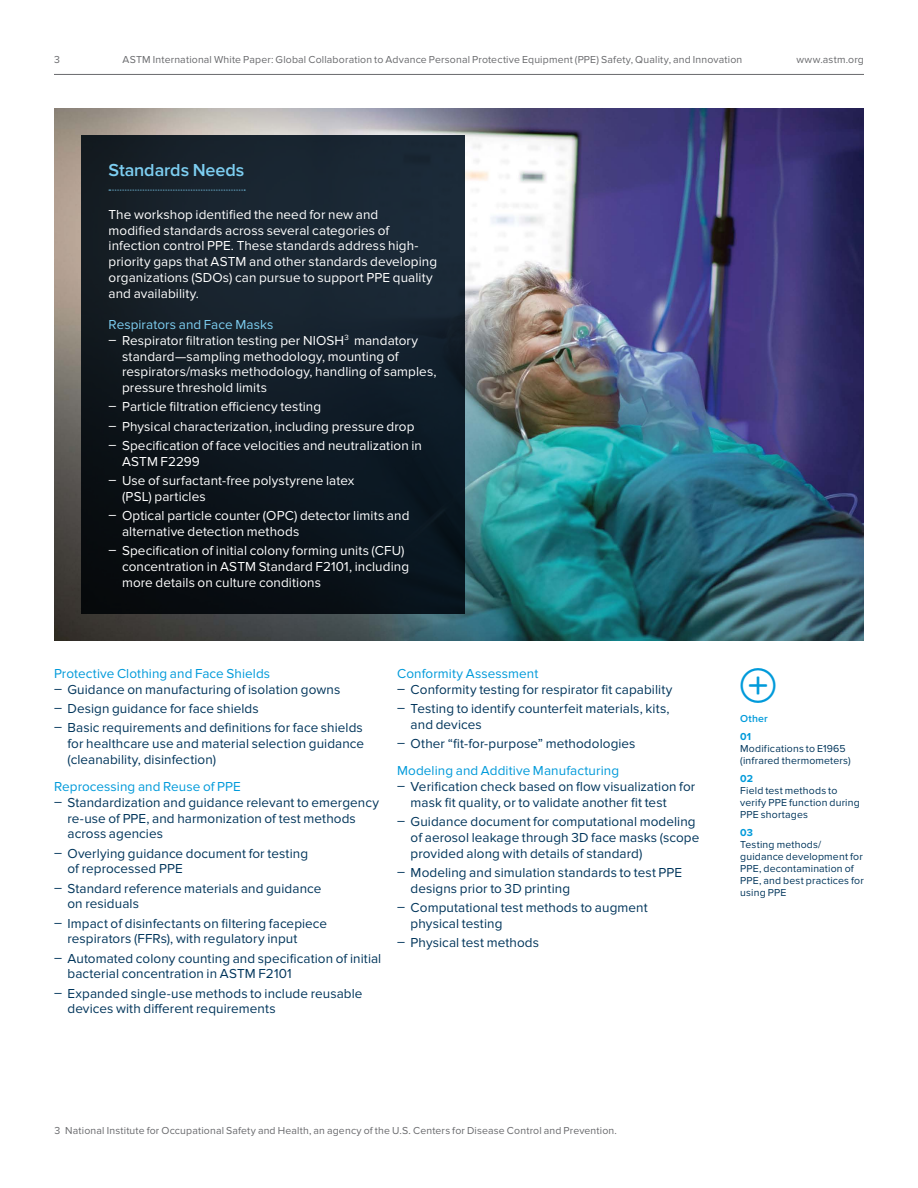
<style>
.page{position:relative;width:918px;height:1188px;background:#fff}
.page>*{position:absolute;margin:0;border:0;box-sizing:border-box;transform-origin:0 0}
.t1{font:300 36px "Font Awesome 5 Pro";color:#009ada}
.t2{font:600 18px "Proxima Nova";letter-spacing:-.005em;color:#7dcef1}
.t3{font:13.5px/15.8px "Proxima Nova";letter-spacing:.005em;color:#00355b}
.t4{font:13.5px/15.8px "Proxima Nova";letter-spacing:.005em;color:#fff}
.t5{font:13.5px "Proxima Nova";letter-spacing:.005em;color:#009ada}
.t6{font:13.5px "Proxima Nova";letter-spacing:.005em;color:#7dcef1}
.t7{font:10.5px "Proxima Nova";letter-spacing:.015em;color:#696a6d}
.t8{font:10.5px/12px "Proxima Nova";letter-spacing:.015em;color:#00355b}
.t9{font:700 10.5px "Proxima Nova";color:#009ada}
.t10{font:600 10.5px "Proxima Nova";letter-spacing:.015em;color:#009ada}
</style>
<div class="page">
<hr style="left:54px;top:74px;width:810px;height:1px;background:#696a6d">
<img style="left:54px;top:108px;width:810px;height:533px">
<div style="left:82px;top:135px;width:383px;height:479px;background:linear-gradient(to bottom,#1d2a36,#060e14)"></div>
<svg style="left:109px;top:190px;width:136px;height:1px"></svg>
<p class="t7" style="left:54px;top:53px;width:7px">3</p>
<p class="t7" style="left:123px;top:53px;width:621px">ASTM International White Paper: Global Collaboration to Advance Personal Protective Equipment (PPE) Safety, Quality, and Innovation</p>
<p class="t7" style="left:796px;top:53px;width:69px">www.astm.org</p>
<h2 class="t2" style="left:109px;top:162px;width:137px">Standards Needs</h2>
<p class="t4" style="left:109px;top:207px;width:330px">The workshop identified the need for new and<br>modified standards across several categories of infection control PPE. These standards address high&shy;priority gaps that ASTM and other standards developing organizations (SDOs) can pursue to support PPE quality and availability.</p>
<p class="t6" style="left:109px;top:317px;width:166px">Respirators and Face Masks</p>
<p class="t4" style="left:109px;top:333px;width:311px">ͽ Respirator filtration testing per NIOSH<sup>3</sup> mandatory</p>
<p class="t4" style="left:122px;top:349px;width:278px">standard—sampling methodology, mounting of</p>
<p class="t4" style="left:122px;top:364px;width:316px">respirators/masks methodology, handling of samples,</p>
<p class="t4" style="left:122px;top:380px;width:146px">pressure threshold limits</p>
<p class="t4" style="left:109px;top:398px;width:315px;line-height:19.2px">ͽ Particle filtration efficiency testing<br>ͽ Physical characterization, including pressure drop ͽ Specification of face velocities and neutralization in</p>
<p class="t4" style="left:109px;top:452px;width:247px;line-height:19.2px;text-indent:14px">ASTM F2299<br>ͽ Use of surfactant-free polystyrene latex</p>
<p class="t4" style="left:109px;top:487px;width:302px;line-height:19.2px;text-indent:14px">(PSL) particles<br>ͽ Optical particle counter (OPC) detector limits and</p>
<p class="t4" style="left:109px;top:522px;width:298px;line-height:19.2px;text-indent:14px">alternative detection methods<br>ͽ Specification of initial colony forming units (CFU)</p>
<p class="t4" style="left:122px;top:559px;width:289px">concentration in ASTM Standard F2101, including more details on culture conditions</p>
<p class="t5" style="left:54px;top:666px;width:218px">Protective Clothing and Face Shields</p>
<p class="t3" style="left:54px;top:680px;width:310px;line-height:19.2px">ͽ Guidance on manufacturing of isolation gowns<br>ͽ Design guidance for face shields<br>ͽ Basic requirements and definitions for face shields</p>
<p class="t3" style="left:68px;top:736px;width:298px">for healthcare use and material selection guidance (cleanability, disinfection)</p>
<p class="t5" style="left:54px;top:779px;width:188px">Reprocessing and Reuse of PPE</p>
<p class="t3" style="left:68px;top:795px;width:313px;text-indent:-14px">ͽ Standardization and guidance relevant to emergency re-use of PPE, and harmonization of test methods across agencies</p>
<p class="t3" style="left:68px;top:845px;width:242px;text-indent:-14px">ͽ Overlying guidance document for testing of reprocessed PPE</p>
<p class="t3" style="left:68px;top:881px;width:255px;text-indent:-14px">ͽ Standard reference materials and guidance on residuals</p>
<p class="t3" style="left:68px;top:916px;width:261px;text-indent:-14px">ͽ Impact of disinfectants on filtering facepiece respirators (FFRs), with regulatory input</p>
<p class="t3" style="left:68px;top:951px;width:315px;text-indent:-14px">ͽ Automated colony counting and specification of initial bacterial concentration in ASTM F2101</p>
<p class="t3" style="left:68px;top:986px;width:297px;text-indent:-14px">ͽ Expanded single-use methods to include reusable devices with different requirements</p>
<p class="t5" style="left:397px;top:666px;width:143px">Conformity Assessment</p>
<p class="t3" style="left:397px;top:680px;width:277px;line-height:19.2px">ͽ Conformity testing for respirator fit capability ͽ Testing to identify counterfeit materials, kits,</p>
<p class="t3" style="left:397px;top:715px;width:240px;line-height:19.2px;text-indent:14px">and devices<br>ͽ Other “fit-for-purpose” methodologies</p>
<p class="t5" style="left:397px;top:763px;width:223px">Modeling and Additive Manufacturing</p>
<p class="t3" style="left:411px;top:779px;width:286px;text-indent:-14px">ͽ Verification check based on flow visualization for mask fit quality, or to validate another fit test</p>
<p class="t3" style="left:411px;top:814px;width:290px;text-indent:-14px">ͽ Guidance document for computational modeling of aerosol leakage through 3D face masks (scope provided along with details of standard)</p>
<p class="t3" style="left:411px;top:865px;width:273px;text-indent:-14px">ͽ Modeling and simulation standards to test PPE designs prior to 3D printing</p>
<p class="t3" style="left:411px;top:900px;width:239px;text-indent:-14px">ͽ Computational test methods to augment physical testing</p>
<p class="t3" style="left:397px;top:935px;width:143px">ͽ Physical test methods</p>
<h1 class="t1" style="left:740px;top:667px;width:37px">●◆▲●</h1>
<p class="t10" style="left:740px;top:714px;width:29px">Other</p>
<p class="t9" style="left:740px;top:731px;width:13px">01</p>
<p class="t8" style="left:740px;top:743px;width:112px">Modifications to E1965 (infrared thermometers)</p>
<p class="t9" style="left:740px;top:773px;width:14px">02</p>
<p class="t8" style="left:740px;top:785px;width:121px">Field test methods to verify PPE function during<br>PPE shortages</p>
<p class="t9" style="left:740px;top:827px;width:14px">03</p>
<p class="t8" style="left:740px;top:839px;width:125px">Testing methods/ guidance development for<br>PPE, decontamination of<br>PPE, and best practices for using PPE</p>
<p class="t7" style="left:54px;top:1124px;width:564px">3 National Institute for Occupational Safety and Health, an agency of the U.S. Centers for Disease Control and Prevention.</p>
</div>
